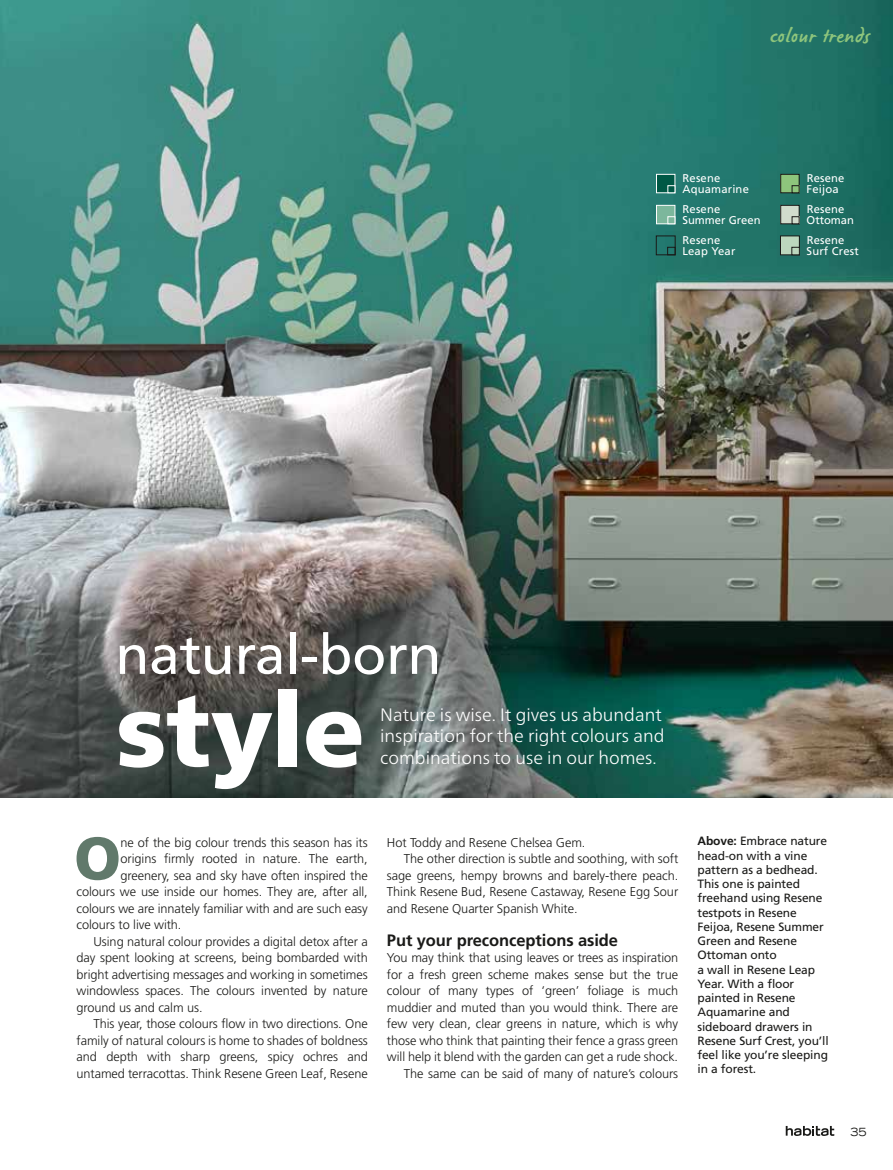
<style>
.page{position:relative;width:893px;height:1170px;background:#fff}
.page>*{position:absolute;margin:0;border:0;box-sizing:border-box;transform-origin:0 0}
.t1{font:900 102.45px "Frutiger Neue LT Pro";letter-spacing:-.005em;color:#fff}
.t2{font:900 60px "Frutiger";color:#61796b}
.t3{font:55.2px "Frutiger Neue LT Pro";letter-spacing:-.005em;color:#fff}
.t4{font:19.5px "James Paul";letter-spacing:.035em;color:#8ec57c}
.t5{font:300 18px/21.6px "Frutiger Neue LT Pro";color:#fff}
.t6{font:700 16.5px "Frutiger";letter-spacing:-.005em;color:#1a1a18}
.t7{font:300 12.75px/16.5px "Frutiger";letter-spacing:-.005em;color:#1a1a18;text-align:right}
.t8{font:12px/14.2px "Frutiger";letter-spacing:-.01em;color:#1a1a18}
.t9{font:11.25px/11.2px "Frutiger";letter-spacing:.015em;color:#fff}
.t10{font:expanded 11.25px "Trade Gothic LH";color:#1a1a18}
.s1{font-weight:700}
</style>
<div class="page">
<img style="left:0;top:0;width:893px;height:797px">
<div style="left:656px;top:174px;width:19px;height:19px;background:#005845;border:1px solid #fff"></div>
<div style="left:668px;top:185px;width:7px;height:8px;background:#005845;border:1px solid #fff"></div>
<div style="left:656px;top:205px;width:19px;height:19px;background:#7cb79c;border:1px solid #fff"></div>
<div style="left:668px;top:216px;width:7px;height:8px;background:#7cb79c;border:1px solid #fff"></div>
<div style="left:656px;top:236px;width:19px;height:19px;border:1px solid #1a1a18"></div>
<div style="left:667px;top:247px;width:8px;height:8px;border:1px solid #1a1a18"></div>
<div style="left:781px;top:174px;width:18px;height:19px;background:#8ec57c"></div>
<div style="left:780px;top:174px;width:19px;height:19px;border:1px solid #1a1a18"></div>
<div style="left:792px;top:185px;width:7px;height:8px;border:1px solid #1a1a18"></div>
<div style="left:781px;top:205px;width:18px;height:19px;background:#d1dccc"></div>
<div style="left:780px;top:205px;width:19px;height:19px;border:1px solid #1a1a18"></div>
<div style="left:792px;top:216px;width:7px;height:8px;border:1px solid #1a1a18"></div>
<div style="left:780px;top:236px;width:19px;height:19px;background:#bcd7bd"></div>
<div style="left:780px;top:236px;width:20px;height:19px;border:1px solid #1a1a18"></div>
<div style="left:792px;top:247px;width:8px;height:8px;border:1px solid #1a1a18"></div>
<svg style="left:786px;top:1125px;width:48px;height:10px"></svg>
<h3 class="t4" style="left:770px;top:26px;width:101px">colour trends</h3>
<p class="t9" style="left:682px;top:172px;width:68px">Resene<br>Aquamarine</p>
<p class="t9" style="left:682px;top:203px;width:80px">Resene<br>Summer Green</p>
<p class="t9" style="left:682px;top:234px;width:55px">Resene<br>Leap Year</p>
<p class="t9" style="left:807px;top:172px;width:39px">Resene<br>Feijoa</p>
<p class="t9" style="left:807px;top:203px;width:49px">Resene<br>Ottoman</p>
<p class="t9" style="left:807px;top:234px;width:54px">Resene<br>Surf Crest</p>
<h3 class="t3" style="left:115px;top:620px;width:328px">natural-born</h3>
<h1 class="t1" style="left:115px;top:668px;width:251px">style</h1>
<h3 class="t5" style="left:380px;top:703px;width:286px">Nature is wise. It gives us abundant inspiration for the right colours and combinations to use in our homes.</h3>
<h2 class="t2" style="left:74px;top:822px;width:48px">O</h2>
<p class="t7" style="left:121px;top:833px;width:249px">ne of the big colour trends this season has its</p>
<p class="t7" style="left:121px;top:850px;width:249px">origins firmly rooted in nature. The earth,</p>
<p class="t7" style="left:121px;top:866px;width:249px">greenery, sea and sky have often inspired the</p>
<p class="t7" style="left:77px;top:883px;width:293px">colours we use inside our homes. They are, after all,</p>
<p class="t7" style="left:77px;top:899px;width:293px">colours we are innately familiar with and are such easy</p>
<p class="t7" style="left:77px;top:916px;width:106px">colours to live with.</p>
<p class="t7" style="left:94px;top:932px;width:276px">Using natural colour provides a digital detox after a</p>
<p class="t7" style="left:77px;top:949px;width:293px">day spent looking at screens, being bombarded with</p>
<p class="t7" style="left:77px;top:965px;width:293px">bright advertising messages and working in sometimes</p>
<p class="t7" style="left:77px;top:982px;width:293px">windowless spaces. The colours invented by nature</p>
<p class="t7" style="left:77px;top:998px;width:127px">ground us and calm us.</p>
<p class="t7" style="left:94px;top:1015px;width:276px">This year, those colours flow in two directions. One</p>
<p class="t7" style="left:77px;top:1031px;width:293px">family of natural colours is home to shades of boldness</p>
<p class="t7" style="left:77px;top:1048px;width:293px">and depth with sharp greens, spicy ochres and</p>
<p class="t7" style="left:77px;top:1064px;width:293px">untamed terracottas. Think Resene Green Leaf, Resene</p>
<p class="t7" style="left:387px;top:833px;width:200px">Hot Toddy and Resene Chelsea Gem.</p>
<p class="t7" style="left:404px;top:850px;width:276px">The other direction is subtle and soothing, with soft</p>
<p class="t7" style="left:387px;top:866px;width:293px">sage greens, hempy browns and barely-there peach.</p>
<p class="t7" style="left:387px;top:883px;width:293px">Think Resene Bud, Resene Castaway, Resene Egg Sour</p>
<p class="t7" style="left:387px;top:899px;width:192px">and Resene Quarter Spanish White.</p>
<p class="t6" style="left:387px;top:930px;width:233px">Put your preconceptions aside</p>
<p class="t7" style="left:387px;top:949px;width:293px">You may think that using leaves or trees as inspiration for a fresh green scheme makes sense but the true colour of many types of ‘green’ foliage is much muddier and muted than you would think. There are few very clean, clear greens in nature, which is why those who think that painting their fence a grass green will help it blend with the garden can get a rude shock.<br>The same can be said of many of nature’s colours</p>
<p class="t8" style="left:697px;top:833px;width:133px"><span class="s1">Above:</span> Embrace nature head-on with a vine pattern as a bedhead.<br>This one is painted freehand using Resene testpots in Resene<br>Feijoa, Resene Summer<br>Green and Resene<br>Ottoman onto<br>a wall in Resene Leap<br>Year. With a floor painted in Resene<br>Aquamarine and sideboard drawers in<br>Resene Surf Crest, you’ll feel like you’re sleeping in a forest.</p>
<p class="t10" style="left:850px;top:1124px;width:18px">35</p>
</div>
